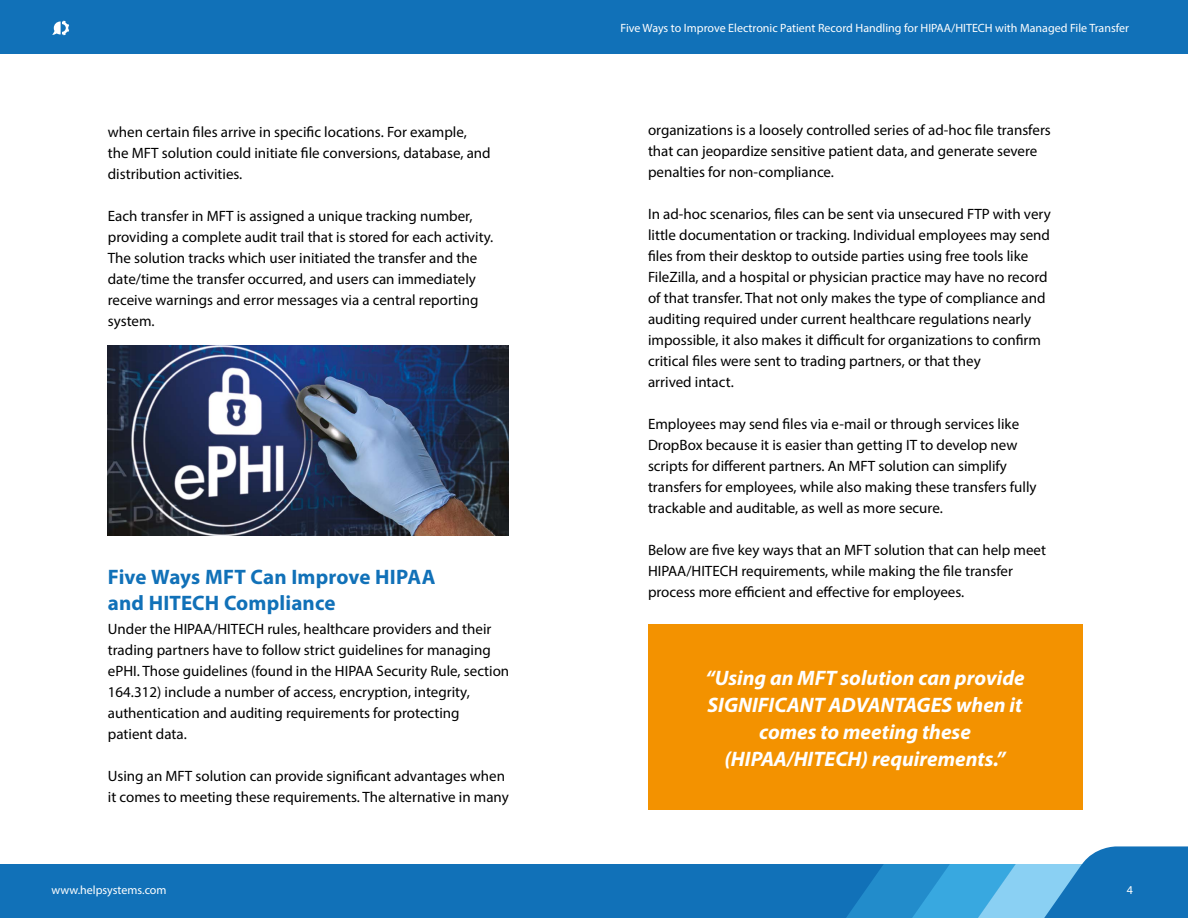
<style>
.page{position:relative;width:1188px;height:918px;background:#fff}
.page>*{position:absolute;margin:0;border:0;box-sizing:border-box;transform-origin:0 0}
.t1{font:italic 700 21px/27px "Myriad Pro";color:#fff;text-align:center}
.t2{font:700 21px/25.5px "Myriad Pro";letter-spacing:.005em;color:#1171b8}
.t3{font:15px/21px "Myriad Pro";color:#000}
.t4{font:12px "Myriad Pro";color:#fff}
</style>
<div class="page">
<div style="left:0;top:864px;width:1188px;height:54px;background:#1171b8"></div>
<div style="left:0;top:0;width:1188px;height:54px;background:#1171b8"></div>
<svg style="left:846px;top:846px;width:342px;height:72px"></svg>
<svg style="left:52px;top:21px;width:17px;height:14px"></svg>
<div style="left:648px;top:625px;width:434px;height:185px;background:#f39200"></div>
<img style="left:107px;top:346px;width:402px;height:189px">
<p class="t3" style="left:108px;top:121px;width:384px">when certain files arrive in specific locations. For example, the MFT solution could initiate file conversions, database, and distribution activities.</p>
<p class="t3" style="left:108px;top:205px;width:387px">Each transfer in MFT is assigned a unique tracking number, providing a complete audit trail that is stored for each activity.<br>The solution tracks which user initiated the transfer and the date/time the transfer occurred, and users can immediately receive warnings and error messages via a central reporting system.</p>
<h1 class="t2" style="left:108px;top:564px;width:329px">Five Ways MFT Can Improve HIPAA and HITECH Compliance</h1>
<p class="t3" style="left:108px;top:618px;width:403px">Under the HIPAA/HITECH rules, healthcare providers and their trading partners have to follow strict guidelines for managing ePHI. Those guidelines (found in the HIPAA Security Rule, section 164.312) include a number of access, encryption, integrity, authentication and auditing requirements for protecting<br>patient data.</p>
<p class="t3" style="left:108px;top:765px;width:402px">Using an MFT solution can provide significant advantages when it comes to meeting these requirements. The alternative in many</p>
<p class="t4" style="left:620px;top:20px;width:510px">Five Ways to Improve Electronic Patient Record Handling for HIPAA/HITECH with Managed File Transfer</p>
<p class="t3" style="left:648px;top:119px;width:404px">organizations is a loosely controlled series of ad-hoc file transfers that can jeopardize sensitive patient data, and generate severe penalties for non-compliance.</p>
<p class="t3" style="left:648px;top:203px;width:404px">In ad-hoc scenarios, files can be sent via unsecured FTP with very little documentation or tracking. Individual employees may send files from their desktop to outside parties using free tools like FileZilla, and a hospital or physician practice may have no record of that transfer. That not only makes the type of compliance and auditing required under current healthcare regulations nearly impossible, it also makes it difficult for organizations to confirm critical files were sent to trading partners, or that they<br>arrived intact.</p>
<p class="t3" style="left:648px;top:413px;width:390px">Employees may send files via e-mail or through services like DropBox because it is easier than getting IT to develop new scripts for different partners. An MFT solution can simplify transfers for employees, while also making these transfers fully trackable and auditable, as well as more secure.</p>
<p class="t3" style="left:648px;top:539px;width:400px">Below are five key ways that an MFT solution that can help meet<br>HIPAA/HITECH requirements, while making the file transfer process more efficient and effective for employees.</p>
<h1 class="t1" style="left:705px;top:664px;width:321px">“Using an MFT solution can provide<br>SIGNIFICANT ADVANTAGES when it comes to meeting these (HIPAA/HITECH) requirements.”</h1>
<p class="t4" style="left:51px;top:883px;width:117px">www.helpsystems.com</p>
<p class="t4" style="left:1127px;top:883px;width:8px">4</p>
</div>
